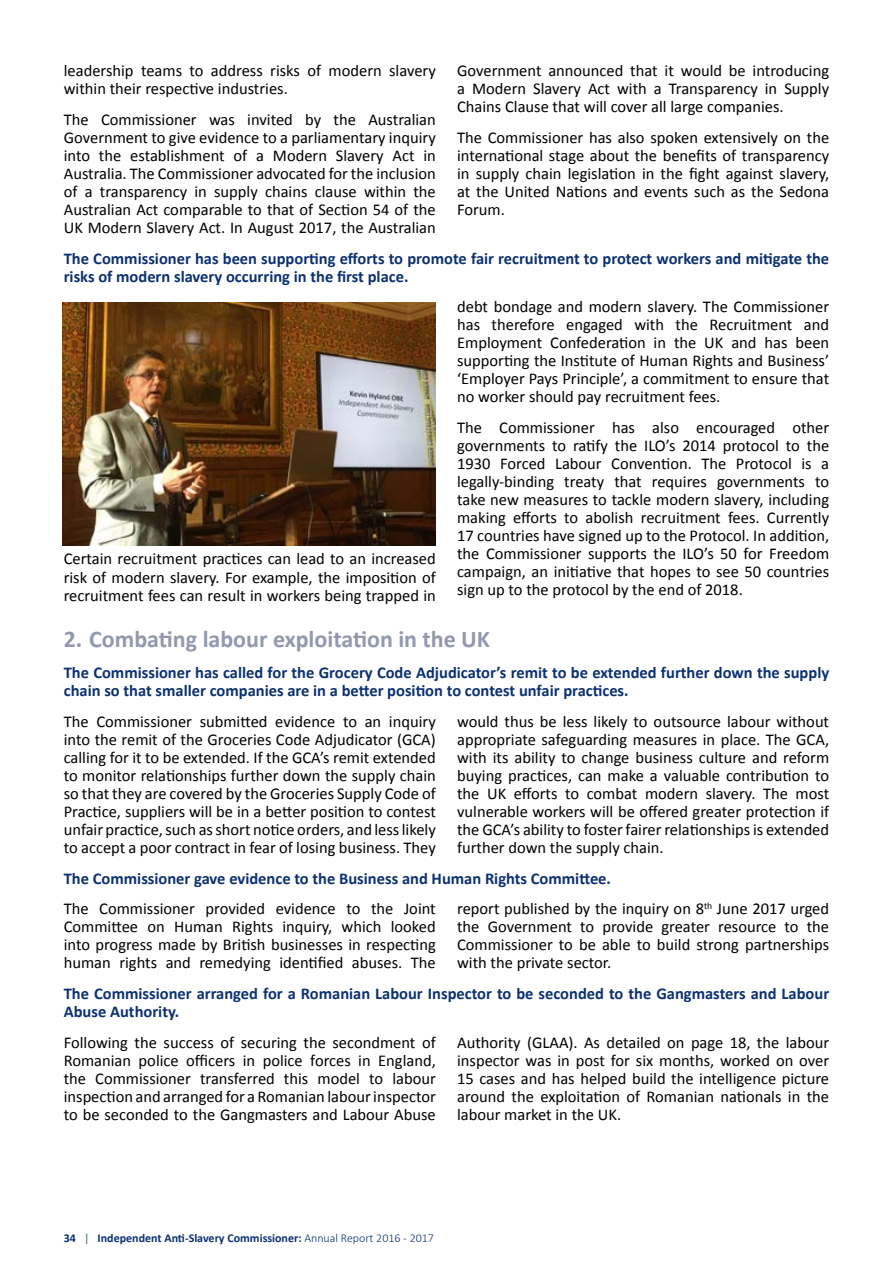
<style>
.page{position:relative;width:893px;height:1263px;background:#fff}
.page>*{position:absolute;margin:0;border:0;box-sizing:border-box;transform-origin:0 0}
.t1{font:700 24px "Calibri";color:#9298ad}
.t2{font:16.5px/18px "Calibri";color:#000;text-align:justify}
.t3{font:700 16.5px/18px "Calibri";color:#0c3171}
.t4{font:700 12px "Calibri";color:#0c3171}
.s1{font-weight:300}
</style>
<div class="page">
<img style="left:62px;top:303px;width:374px;height:243px">
<p class="t2" style="left:457px;top:62px;width:374px">Government announced that it would be introducing a Modern Slavery Act with a Transparency in Supply Chains Clause that will cover all large companies.</p>
<p class="t2" style="left:457px;top:129px;width:374px">The Commissioner has also spoken extensively on the international stage about the benefits of transparency in supply chain legislation in the fight against slavery, at the United Nations and events such as the Sedona Forum.</p>
<p class="t3" style="left:64px;top:249px;width:767px">The Commissioner has been supporting efforts to promote fair recruitment to protect workers and mitigate the risks of modern slavery occurring in the first place.</p>
<p class="t2" style="left:64px;top:62px;width:374px">leadership teams to address risks of modern slavery within their respective industries.</p>
<p class="t2" style="left:64px;top:110px;width:374px">The Commissioner was invited by the Australian Government to give evidence to a parliamentary inquiry into the establishment of a Modern Slavery Act in Australia. The Commissioner advocated for the inclusion of a transparency in supply chains clause within the Australian Act comparable to that of Section 54 of the UK Modern Slavery Act. In August 2017, the Australian</p>
<p class="t2" style="left:457px;top:298px;width:374px">debt bondage and modern slavery. The Commissioner has therefore engaged with the Recruitment and Employment Confederation in the UK and has been supporting the Institute of Human Rights and Business’ ‘Employer Pays Principle’, a commitment to ensure that no worker should pay recruitment fees.</p>
<p class="t2" style="left:457px;top:419px;width:374px">The Commissioner has also encouraged other governments to ratify the ILO’s 2014 protocol to the 1930 Forced Labour Convention. The Protocol is a legally-binding treaty that requires governments to take new measures to tackle modern slavery, including making efforts to abolish recruitment fees. Currently 17 countries have signed up to the Protocol. In addition, the Commissioner supports the ILO’s 50 for Freedom campaign, an initiative that hopes to see 50 countries sign up to the protocol by the end of 2018.</p>
<h1 class="t1" style="left:64px;top:624px;width:428px">2. Combating labour exploitation in the UK</h1>
<p class="t3" style="left:64px;top:663px;width:767px">The Commissioner has called for the Grocery Code Adjudicator’s remit to be extended further down the supply chain so that smaller companies are in a better position to contest unfair practices.</p>
<p class="t2" style="left:64px;top:712px;width:374px">The Commissioner submitted evidence to an inquiry into the remit of the Groceries Code Adjudicator (GCA) calling for it to be extended. If the GCA’s remit extended to monitor relationships further down the supply chain so that they are covered by the Groceries Supply Code of Practice, suppliers will be in a better position to contest unfair practice, such as short notice orders, and less likely to accept a poor contract in fear of losing business. They</p>
<p class="t2" style="left:457px;top:712px;width:374px">would thus be less likely to outsource labour without appropriate safeguarding measures in place. The GCA, with its ability to change business culture and reform buying practices, can make a valuable contribution to the UK efforts to combat modern slavery. The most vulnerable workers will be offered greater protection if the GCA’s ability to foster fairer relationships is extended further down the supply chain.</p>
<p class="t3" style="left:64px;top:869px;width:549px">The Commissioner gave evidence to the Business and Human Rights Committee.</p>
<p class="t2" style="left:64px;top:900px;width:374px">The Commissioner provided evidence to the Joint Committee on Human Rights inquiry, which looked into progress made by British businesses in respecting human rights and remedying identified abuses. The</p>
<p class="t2" style="left:457px;top:900px;width:374px">report published by the inquiry on 8<sup>th</sup> June 2017 urged the Government to provide greater resource to the Commissioner to be able to build strong partnerships with the private sector.</p>
<p class="t3" style="left:64px;top:984px;width:767px">The Commissioner arranged for a Romanian Labour Inspector to be seconded to the Gangmasters and Labour<br>Abuse Authority.</p>
<p class="t2" style="left:64px;top:1033px;width:374px">Following the success of securing the secondment of Romanian police officers in police forces in England, the Commissioner transferred this model to labour inspection and arranged for a Romanian labour inspector to be seconded to the Gangmasters and Labour Abuse</p>
<p class="t2" style="left:457px;top:1033px;width:374px">Authority (GLAA). As detailed on page 18, the labour inspector was in post for six months, worked on over 15 cases and has helped build the intelligence picture around the exploitation of Romanian nationals in the labour market in the UK.</p>
<p class="t2" style="left:64px;top:550px;width:374px">Certain recruitment practices can lead to an increased risk of modern slavery. For example, the imposition of recruitment fees can result in workers being trapped in</p>
<p class="t4" style="left:64px;top:1230px;width:372px">34 <span class="s1">|</span> Independent Anti-Slavery Commissioner: <span class="s1">Annual Report 2016 - 2017</span></p>
</div>
